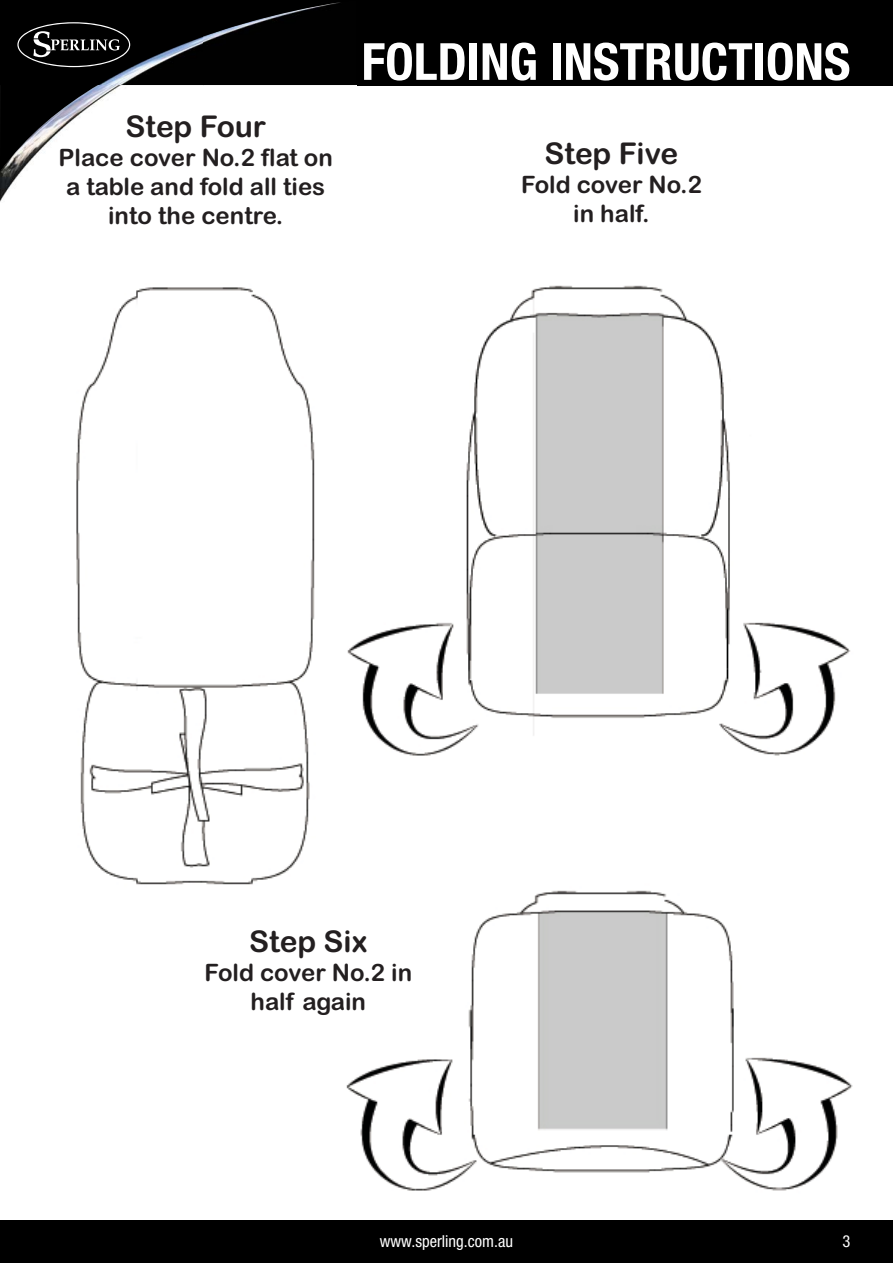
<style>
.page{position:relative;width:893px;height:1263px;background:#fff}
.page>*{position:absolute;margin:0;border:0;box-sizing:border-box;transform-origin:0 0}
.t1{font:700 condensed 51.3px "Helvetica Neue";color:#fff}
.t2{font:30px "Arial Rounded MT Bold";color:#231f20}
.t3{font:24px/28.8px "Arial Rounded MT Bold";color:#231f20;text-align:center}
.t4{font:condensed 16.5px "Helvetica Neue";color:#fff}
</style>
<div class="page">
<div style="left:0;top:0;width:893px;height:85px;background:#000"></div>
<img style="left:0;top:172px;width:21px;height:30px">
<svg style="left:0;top:2px;width:340px;height:170px"></svg>
<svg style="left:16px;top:20px;width:116px;height:49px"></svg>
<div style="left:0;top:1220px;width:893px;height:43px;background:#000"></div>
<img style="left:346px;top:890px;width:507px;height:301px">
<img style="left:347px;top:285px;width:504px;height:471px">
<img style="left:76px;top:287px;width:239px;height:598px">
<p class="t2" style="left:125px;top:116px;width:142px">Step Four</p>
<p class="t3" style="left:58px;top:146px;width:276px">Place cover No.2 flat on a table and fold all ties into the centre.</p>
<p class="t1" style="left:361px;top:43px;width:490px">FOLDING INSTRUCTIONS</p>
<p class="t2" style="left:545px;top:142px;width:135px">Step Five</p>
<p class="t3" style="left:521px;top:173px;width:182px">Fold cover No.2 in half.</p>
<p class="t2" style="left:249px;top:931px;width:120px">Step Six</p>
<p class="t3" style="left:204px;top:961px;width:209px">Fold cover No.2 in half again</p>
<p class="t4" style="left:380px;top:1235px;width:135px">www.sperling.com.au</p>
<p class="t4" style="left:842px;top:1235px;width:9px">3</p>
</div>
